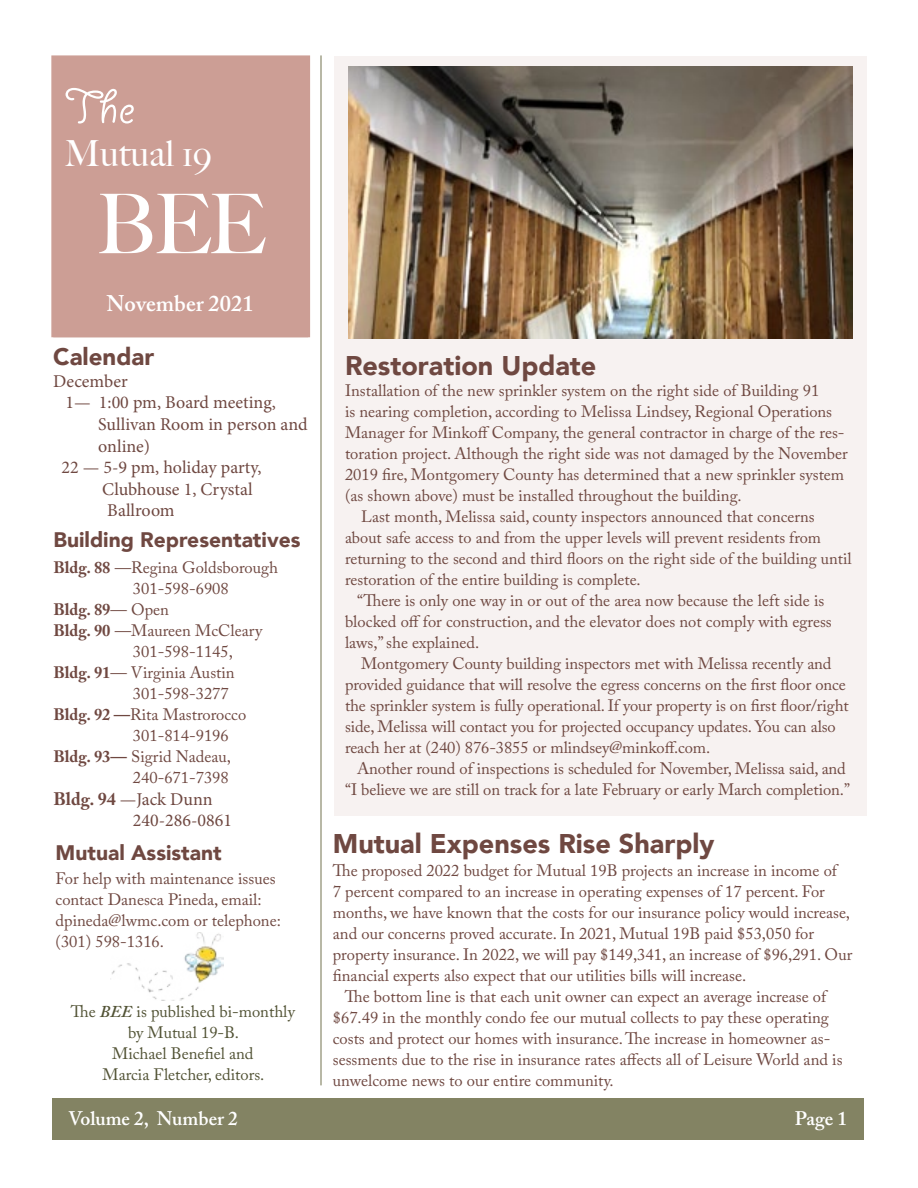
<style>
.page{position:relative;width:918px;height:1188px;background:#fff}
.page>*{position:absolute;margin:0;border:0;box-sizing:border-box;transform-origin:0 0}
.t1{font:500 82.5px "Big Caslon";color:#fff}
.t2{font:54px "Giddyup Std";color:#fff}
.t3{font:500 36px "Big Caslon";color:#fff}
.t4{font:900 27px "Avenir";color:#6f4841}
.t5{font:900 24px "Avenir";color:#6f4841}
.t6{font:600 22.5px "Adobe Caslon Pro";color:#fff}
.t7{font:900 21px "Avenir";color:#6f4841}
.t8{font:600 19.5px "Adobe Caslon Pro";color:#fff}
.t9{font:18px/21.6px "Minion Pro";color:#6f4841}
.t10{font:16.5px/21px "Adobe Caslon Pro";color:#6f4841}
.t11{font:16.5px/21px "Adobe Caslon Pro";color:#515234;text-align:center}
.t12{font:700 16.5px "Adobe Caslon Pro";color:#6f4841}
.t13{font:16.35px/21px "Adobe Caslon Pro";color:#6f4841}
.s1{font-weight:700}
.s2{font-weight:400}
.s3{font-family:"Adobe Caslon Pro";font-weight:700}
.s4{font-weight:600;font-style:italic}
</style>
<div class="page">
<div style="left:334px;top:57px;width:532px;height:759px;background:#f7f2f1"></div>
<div style="left:52px;top:1098px;width:812px;height:42px;background:#838363"></div>
<svg style="left:51px;top:55px;width:259px;height:282px;background:#d1a8a0"></svg>
<div style="left:53px;top:58px;width:255px;height:279px;background:#cc9e95"></div>
<img style="left:112px;top:933px;width:111px;height:67px">
<hr style="left:320px;top:55px;width:2px;height:1030px;background:#838363">
<img style="left:348px;top:67px;width:505px;height:272px">
<h2 class="t2" style="left:64px;top:77px;width:72px">The</h2>
<h3 class="t3" style="left:64px;top:124px;width:149px">Mutual 19</h3>
<h1 class="t1" style="left:96px;top:156px;width:172px">BEE</h1>
<h3 class="t6" style="left:107px;top:290px;width:149px">November 2021</h3>
<h3 class="t5" style="left:53px;top:336px;width:102px">Calendar</h3>
<p class="t9" style="left:53px;top:370px;width:76px">December</p>
<p class="t9" style="left:66px;top:392px;width:212px">1— 1:00 pm, Board meeting,</p>
<p class="t9" style="left:98px;top:413px;width:211px">Sullivan Room in person and</p>
<p class="t9" style="left:98px;top:435px;width:53px">online)</p>
<p class="t9" style="left:61px;top:457px;width:202px">22 — 5-9 pm, holiday party,</p>
<p class="t9" style="left:102px;top:478px;width:152px">Clubhouse 1, Crystal</p>
<p class="t9" style="left:107px;top:500px;width:69px">Ballroom</p>
<p class="t7" style="left:53px;top:522px;width:248px">Building Representatives</p>
<p class="t10" style="left:53px;top:557px;width:226px"><span class="s1">Bldg. 88</span> —Regina Goldsborough</p>
<p class="t10" style="left:133px;top:578px;width:97px">301-598-6908</p>
<p class="t12" style="left:53px;top:600px;width:117px">Bldg. 89<span class="s2">— Open</span></p>
<p class="t10" style="left:53px;top:620px;width:210px"><span class="s1">Bldg. 90</span> —Maureen McCleary</p>
<p class="t10" style="left:133px;top:641px;width:102px">301-598-1145,</p>
<p class="t10" style="left:53px;top:662px;width:183px"><span class="s1">Bldg. 91</span>— Virginia Austin</p>
<p class="t10" style="left:133px;top:683px;width:97px">301-598-3277</p>
<p class="t10" style="left:53px;top:704px;width:194px"><span class="s1">Bldg. 92 —</span>Rita Mastrorocco</p>
<p class="t10" style="left:133px;top:725px;width:97px">301-814-9196</p>
<p class="t10" style="left:53px;top:746px;width:179px"><span class="s1">Bldg. 93—</span> Sigrid Nadeau,</p>
<p class="t10" style="left:133px;top:767px;width:97px">240-671-7398</p>
<p class="t9" style="left:133px;top:788px;width:101px;text-indent:-80px"><span class="s3">Bldg. 94</span> —Jack Dunn<br>240-286-0861</p>
<p class="t7" style="left:56px;top:834px;width:168px">Mutual Assistant</p>
<p class="t10" style="left:56px;top:867px;width:227px">For help with maintenance issues contact Danesca Pineda, email: dpineda@lwmc.com or telephone: (301) 598-1316.</p>
<p class="t11" style="left:71px;top:1000px;width:225px">The <span class="s4">BEE</span> is published bi-monthly by Mutual 19-B.<br>Michael Benefiel and<br>Marcia Fletcher, editors.</p>
<h3 class="t4" style="left:345px;top:342px;width:253px">Restoration Update</h3>
<p class="t10" style="left:345px;top:380px;width:504px">Installation of the new sprinkler system on the right side of Building 91<br>is nearing completion, according to Melissa Lindsey, Regional Operations Manager for Minkoff Company, the general contractor in charge of the res&shy;toration project. Although the right side was not damaged by the November 2019 fire, Montgomery County has determined that a new sprinkler system (as shown above) must be installed throughout the building.</p>
<p class="t13" style="left:345px;top:506px;width:508px;text-indent:16px">Last month, Melissa said, county inspectors announced that concerns about safe access to and from the upper levels will prevent residents from returning to the second and third floors on the right side of the building until restoration of the entire building is complete.</p>
<p class="t10" style="left:345px;top:590px;width:488px;text-indent:12px">“There is only one way in or out of the area now because the left side is blocked off for construction, and the elevator does not comply with egress laws,” she explained.</p>
<p class="t10" style="left:345px;top:653px;width:505px;text-indent:16px">Montgomery County building inspectors met with Melissa recently and provided guidance that will resolve the egress concerns on the first floor once the sprinkler system is fully operational. If your property is on first floor/right side, Melissa will contact you for projected occupancy updates. You can also reach her at (240) 876-3855 or mlindsey@minkoff.com.</p>
<p class="t10" style="left:345px;top:758px;width:507px;text-align:center">Another round of inspections is scheduled for November, Melissa said, and “I believe we are still on track for a late February or early March completion.”</p>
<h3 class="t4" style="left:333px;top:820px;width:383px">Mutual Expenses Rise Sharply</h3>
<p class="t10" style="left:333px;top:860px;width:506px">The proposed 2022 budget for Mutual 19B projects an increase in income of</p>
<p class="t10" style="left:333px;top:881px;width:494px">7 percent compared to an increase in operating expenses of 17 percent. For</p>
<p class="t10" style="left:333px;top:902px;width:519px">months, we have known that the costs for our insurance policy would increase,</p>
<p class="t10" style="left:333px;top:923px;width:483px">and our concerns proved accurate. In 2021, Mutual 19B paid $53,050 for</p>
<p class="t10" style="left:333px;top:944px;width:521px">property insurance. In 2022, we will pay $149,341, an increase of $96,291. Our</p>
<p class="t10" style="left:333px;top:965px;width:415px">financial experts also expect that our utilities bills will increase.</p>
<p class="t10" style="left:345px;top:986px;width:483px">The bottom line is that each unit owner can expect an average increase of</p>
<p class="t10" style="left:333px;top:1007px;width:498px">$67.49 in the monthly condo fee our mutual collects to pay these operating</p>
<p class="t10" style="left:333px;top:1028px;width:499px">costs and protect our homes with insurance. The increase in homeowner as-</p>
<p class="t10" style="left:333px;top:1049px;width:511px">sessments due to the rise in insurance rates affects all of Leisure World and is</p>
<p class="t10" style="left:333px;top:1070px;width:282px">unwelcome news to our entire community.</p>
<p class="t8" style="left:68px;top:1107px;width:171px">Volume 2, Number 2</p>
<p class="t8" style="left:795px;top:1107px;width:54px">Page 1</p>
</div>
